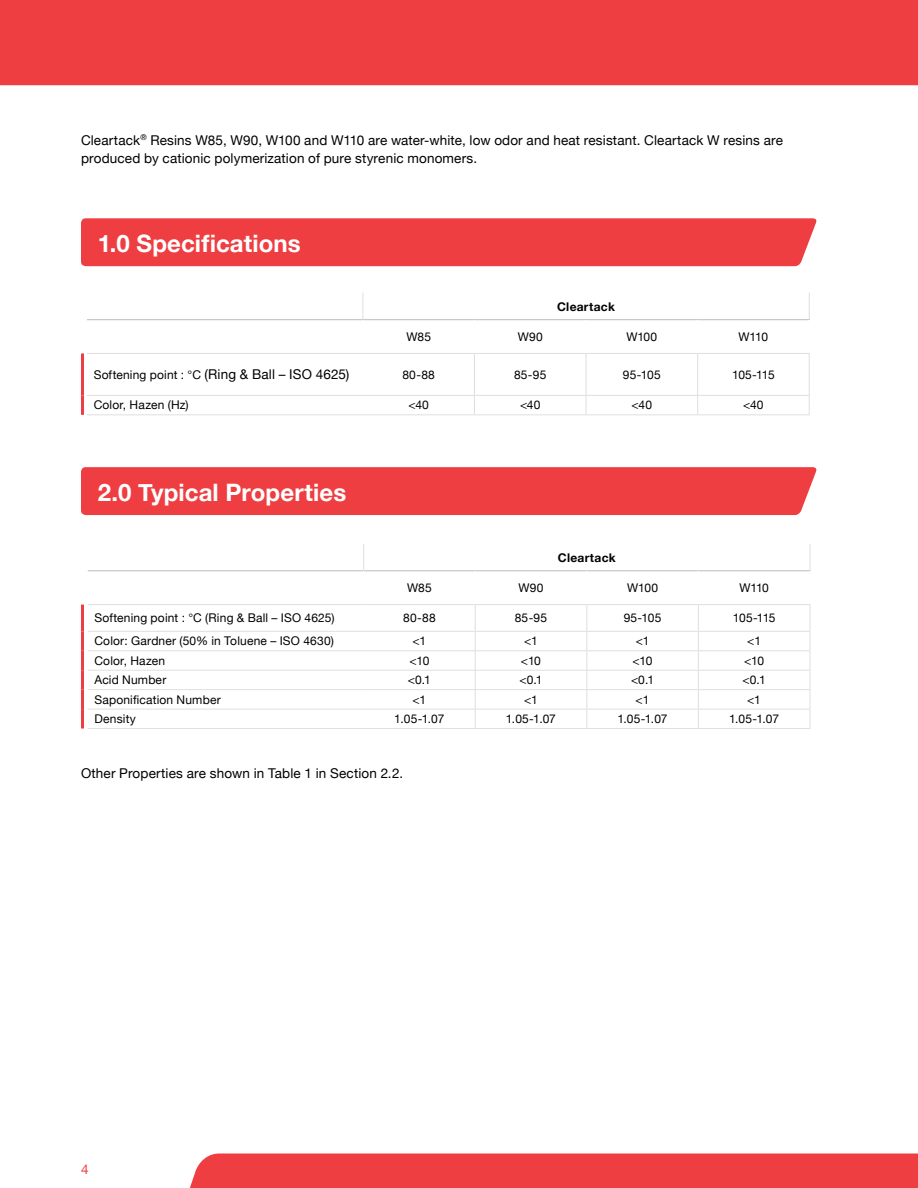
<style>
.page{position:relative;width:918px;height:1188px;background:#fff}
.page>*{position:absolute;margin:0;border:0;box-sizing:border-box;transform-origin:0 0}
.t1{font:700 24px "Helvetica Neue";letter-spacing:.005em;color:#fff}
.t2{font:13.5px/18px "Helvetica Neue";letter-spacing:.01em;color:#000}
.t3{font:13.5px "Helvetica Neue";color:#ef3e42}
.t4{font:12px "Helvetica Neue";letter-spacing:.015em;color:#000}
.t5{font:700 12px "Helvetica Neue";letter-spacing:.02em;color:#000}
.s1{font-size:12px}
</style>
<div class="page">
<div style="left:0;top:0;width:918px;height:85px;background:#ef3e42"></div>
<div style="left:190px;top:1154px;width:728px;height:34px;background:#ef3e42"></div>
<div style="left:81px;top:218px;width:736px;height:48px;background:#ef3e42"></div>
<div style="left:81px;top:467px;width:736px;height:48px;background:#ef3e42"></div>
<hr style="left:87px;top:319px;width:276px;height:1px;background:#b9bbc0">
<hr style="left:363px;top:319px;width:111px;height:1px;background:#b9bbc0">
<hr style="left:474px;top:319px;width:112px;height:1px;background:#b9bbc0">
<hr style="left:586px;top:319px;width:112px;height:1px;background:#b9bbc0">
<hr style="left:698px;top:319px;width:112px;height:1px;background:#b9bbc0">
<hr style="left:474px;top:354px;width:1px;height:41px;background:#dfdfe1">
<hr style="left:586px;top:354px;width:1px;height:41px;background:#dfdfe1">
<hr style="left:697px;top:354px;width:1px;height:41px;background:#dfdfe1">
<hr style="left:809px;top:354px;width:1px;height:41px;background:#dfdfe1">
<svg style="left:809px;top:293px;width:1px;height:26px"></svg>
<svg style="left:363px;top:293px;width:1px;height:26px"></svg>
<hr style="left:87px;top:353px;width:276px;height:1px;background:#dfdfe1">
<hr style="left:363px;top:353px;width:111px;height:1px;background:#dfdfe1">
<hr style="left:474px;top:353px;width:112px;height:1px;background:#dfdfe1">
<hr style="left:586px;top:353px;width:112px;height:1px;background:#dfdfe1">
<hr style="left:698px;top:353px;width:112px;height:1px;background:#dfdfe1">
<hr style="left:87px;top:395px;width:276px;height:1px;background:#dfdfe1">
<hr style="left:474px;top:395px;width:112px;height:1px;background:#dfdfe1">
<hr style="left:586px;top:395px;width:112px;height:1px;background:#dfdfe1">
<svg style="left:586px;top:396px;width:1px;height:18px"></svg>
<hr style="left:698px;top:395px;width:112px;height:1px;background:#dfdfe1">
<svg style="left:697px;top:396px;width:1px;height:18px"></svg>
<svg style="left:809px;top:396px;width:1px;height:18px"></svg>
<hr style="left:87px;top:414px;width:276px;height:1px;background:#dfdfe1">
<hr style="left:474px;top:414px;width:112px;height:1px;background:#dfdfe1">
<hr style="left:586px;top:414px;width:112px;height:1px;background:#dfdfe1">
<hr style="left:698px;top:414px;width:112px;height:1px;background:#dfdfe1">
<hr style="left:363px;top:395px;width:111px;height:1px;background:#dfdfe1">
<svg style="left:474px;top:396px;width:1px;height:18px"></svg>
<hr style="left:363px;top:414px;width:111px;height:1px;background:#dfdfe1">
<hr style="left:81px;top:353px;width:3px;height:42px;background:#ef3e42">
<hr style="left:81px;top:395px;width:3px;height:20px;background:#ef3e42">
<hr style="left:88px;top:570px;width:276px;height:1px;background:#b9bbc0">
<hr style="left:364px;top:570px;width:111px;height:1px;background:#b9bbc0">
<hr style="left:475px;top:570px;width:112px;height:1px;background:#b9bbc0">
<hr style="left:587px;top:570px;width:111px;height:1px;background:#b9bbc0">
<hr style="left:698px;top:570px;width:113px;height:1px;background:#b9bbc0">
<svg style="left:810px;top:544px;width:1px;height:26px"></svg>
<svg style="left:363px;top:544px;width:1px;height:26px"></svg>
<hr style="left:88px;top:604px;width:276px;height:1px;background:#dfdfe1">
<hr style="left:364px;top:604px;width:111px;height:1px;background:#dfdfe1">
<hr style="left:475px;top:604px;width:112px;height:1px;background:#dfdfe1">
<hr style="left:587px;top:604px;width:111px;height:1px;background:#dfdfe1">
<hr style="left:698px;top:604px;width:112px;height:1px;background:#dfdfe1">
<hr style="left:88px;top:631px;width:276px;height:1px;background:#dfdfe1">
<hr style="left:475px;top:631px;width:112px;height:1px;background:#dfdfe1">
<hr style="left:587px;top:631px;width:111px;height:1px;background:#dfdfe1">
<hr style="left:698px;top:631px;width:112px;height:1px;background:#dfdfe1">
<hr style="left:88px;top:650px;width:276px;height:1px;background:#dfdfe1">
<hr style="left:475px;top:650px;width:112px;height:1px;background:#dfdfe1">
<hr style="left:587px;top:650px;width:111px;height:1px;background:#dfdfe1">
<hr style="left:698px;top:650px;width:112px;height:1px;background:#dfdfe1">
<hr style="left:88px;top:670px;width:276px;height:1px;background:#dfdfe1">
<hr style="left:475px;top:670px;width:112px;height:1px;background:#dfdfe1">
<hr style="left:587px;top:670px;width:111px;height:1px;background:#dfdfe1">
<hr style="left:698px;top:670px;width:112px;height:1px;background:#dfdfe1">
<hr style="left:88px;top:689px;width:276px;height:1px;background:#dfdfe1">
<hr style="left:475px;top:689px;width:112px;height:1px;background:#dfdfe1">
<hr style="left:587px;top:689px;width:111px;height:1px;background:#dfdfe1">
<hr style="left:698px;top:689px;width:112px;height:1px;background:#dfdfe1">
<hr style="left:88px;top:709px;width:276px;height:1px;background:#dfdfe1">
<hr style="left:475px;top:709px;width:112px;height:1px;background:#dfdfe1">
<hr style="left:587px;top:709px;width:111px;height:1px;background:#dfdfe1">
<svg style="left:586px;top:605px;width:1px;height:123px"></svg>
<hr style="left:698px;top:709px;width:112px;height:1px;background:#dfdfe1">
<svg style="left:698px;top:605px;width:1px;height:123px"></svg>
<svg style="left:810px;top:605px;width:1px;height:123px"></svg>
<hr style="left:88px;top:728px;width:276px;height:1px;background:#dfdfe1">
<hr style="left:475px;top:728px;width:112px;height:1px;background:#dfdfe1">
<hr style="left:587px;top:728px;width:111px;height:1px;background:#dfdfe1">
<hr style="left:698px;top:728px;width:112px;height:1px;background:#dfdfe1">
<hr style="left:364px;top:631px;width:111px;height:1px;background:#dfdfe1">
<hr style="left:364px;top:650px;width:111px;height:1px;background:#dfdfe1">
<hr style="left:364px;top:670px;width:111px;height:1px;background:#dfdfe1">
<hr style="left:364px;top:689px;width:111px;height:1px;background:#dfdfe1">
<hr style="left:364px;top:709px;width:111px;height:1px;background:#dfdfe1">
<svg style="left:475px;top:605px;width:1px;height:123px"></svg>
<hr style="left:364px;top:728px;width:111px;height:1px;background:#dfdfe1">
<hr style="left:81px;top:605px;width:3px;height:26px;background:#ef3e42">
<hr style="left:81px;top:631px;width:3px;height:20px;background:#ef3e42">
<hr style="left:81px;top:651px;width:3px;height:19px;background:#ef3e42">
<hr style="left:81px;top:670px;width:3px;height:20px;background:#ef3e42">
<hr style="left:81px;top:690px;width:3px;height:19px;background:#ef3e42">
<hr style="left:81px;top:709px;width:3px;height:20px;background:#ef3e42">
<p class="t2" style="left:81px;top:131px;width:704px">Cleartack<sup>®</sup> Resins W85, W90, W100 and W110 are water-white, low odor and heat resistant. Cleartack W resins are produced by cationic polymerization of pure styrenic monomers.</p>
<h1 class="t1" style="left:98px;top:229px;width:205px">1.0 Specifications</h1>
<p class="t5" style="left:557px;top:299px;width:59px">Cleartack</p>
<p class="t4" style="left:406px;top:329px;width:26px">W85</p>
<p class="t4" style="left:518px;top:329px;width:26px">W90</p>
<p class="t4" style="left:626px;top:329px;width:32px">W100</p>
<p class="t4" style="left:739px;top:329px;width:31px">W110</p>
<p class="t2" style="left:94px;top:365px;width:257px"><span class="s1">Softening point : °C</span> (Ring &amp; Ball – ISO 4625)</p>
<p class="t4" style="left:402px;top:367px;width:34px">80-88</p>
<p class="t4" style="left:514px;top:367px;width:34px">85-95</p>
<p class="t4" style="left:623px;top:367px;width:39px">95-105</p>
<p class="t4" style="left:732px;top:367px;width:44px">105-115</p>
<p class="t4" style="left:94px;top:398px;width:97px">Color, Hazen (Hz)</p>
<p class="t4" style="left:408px;top:398px;width:22px">&lt;40</p>
<p class="t4" style="left:520px;top:398px;width:22px">&lt;40</p>
<p class="t4" style="left:632px;top:398px;width:22px">&lt;40</p>
<p class="t4" style="left:743px;top:398px;width:22px">&lt;40</p>
<h1 class="t1" style="left:98px;top:478px;width:250px">2.0 Typical Properties</h1>
<p class="t5" style="left:558px;top:550px;width:59px">Cleartack</p>
<p class="t4" style="left:407px;top:581px;width:26px">W85</p>
<p class="t4" style="left:519px;top:581px;width:26px">W90</p>
<p class="t4" style="left:627px;top:581px;width:32px">W100</p>
<p class="t4" style="left:739px;top:581px;width:31px">W110</p>
<p class="t4" style="left:94px;top:611px;width:242px">Softening point : °C (Ring &amp; Ball – ISO 4625)</p>
<p class="t4" style="left:403px;top:611px;width:34px">80-88</p>
<p class="t4" style="left:515px;top:611px;width:34px">85-95</p>
<p class="t4" style="left:624px;top:611px;width:39px">95-105</p>
<p class="t4" style="left:733px;top:611px;width:44px">105-115</p>
<p class="t4" style="left:94px;top:634px;width:241px">Color: Gardner (50% in Toluene – ISO 4630)</p>
<p class="t4" style="left:413px;top:634px;width:15px">&lt;1</p>
<p class="t4" style="left:524px;top:634px;width:15px">&lt;1</p>
<p class="t4" style="left:636px;top:634px;width:15px">&lt;1</p>
<p class="t4" style="left:747px;top:634px;width:15px">&lt;1</p>
<p class="t4" style="left:94px;top:653px;width:72px">Color, Hazen</p>
<p class="t4" style="left:409px;top:653px;width:22px">&lt;10</p>
<p class="t4" style="left:521px;top:653px;width:22px">&lt;10</p>
<p class="t4" style="left:633px;top:653px;width:22px">&lt;10</p>
<p class="t4" style="left:744px;top:653px;width:22px">&lt;10</p>
<p class="t4" style="left:94px;top:673px;width:73px">Acid Number</p>
<p class="t4" style="left:408px;top:673px;width:25px">&lt;0.1</p>
<p class="t4" style="left:519px;top:673px;width:25px">&lt;0.1</p>
<p class="t4" style="left:631px;top:673px;width:25px">&lt;0.1</p>
<p class="t4" style="left:743px;top:673px;width:25px">&lt;0.1</p>
<p class="t4" style="left:94px;top:692px;width:128px">Saponification Number</p>
<p class="t4" style="left:412px;top:692px;width:15px">&lt;1</p>
<p class="t4" style="left:524px;top:692px;width:15px">&lt;1</p>
<p class="t4" style="left:636px;top:692px;width:15px">&lt;1</p>
<p class="t4" style="left:747px;top:692px;width:15px">&lt;1</p>
<p class="t4" style="left:94px;top:712px;width:43px">Density</p>
<p class="t4" style="left:394px;top:712px;width:52px">1.05-1.07</p>
<p class="t4" style="left:506px;top:712px;width:52px">1.05-1.07</p>
<p class="t4" style="left:617px;top:712px;width:52px">1.05-1.07</p>
<p class="t4" style="left:729px;top:712px;width:52px">1.05-1.07</p>
<p class="t2" style="left:81px;top:764px;width:324px">Other Properties are shown in Table 1 in Section 2.2.</p>
<p class="t3" style="left:81px;top:1161px;width:9px">4</p>
</div>
